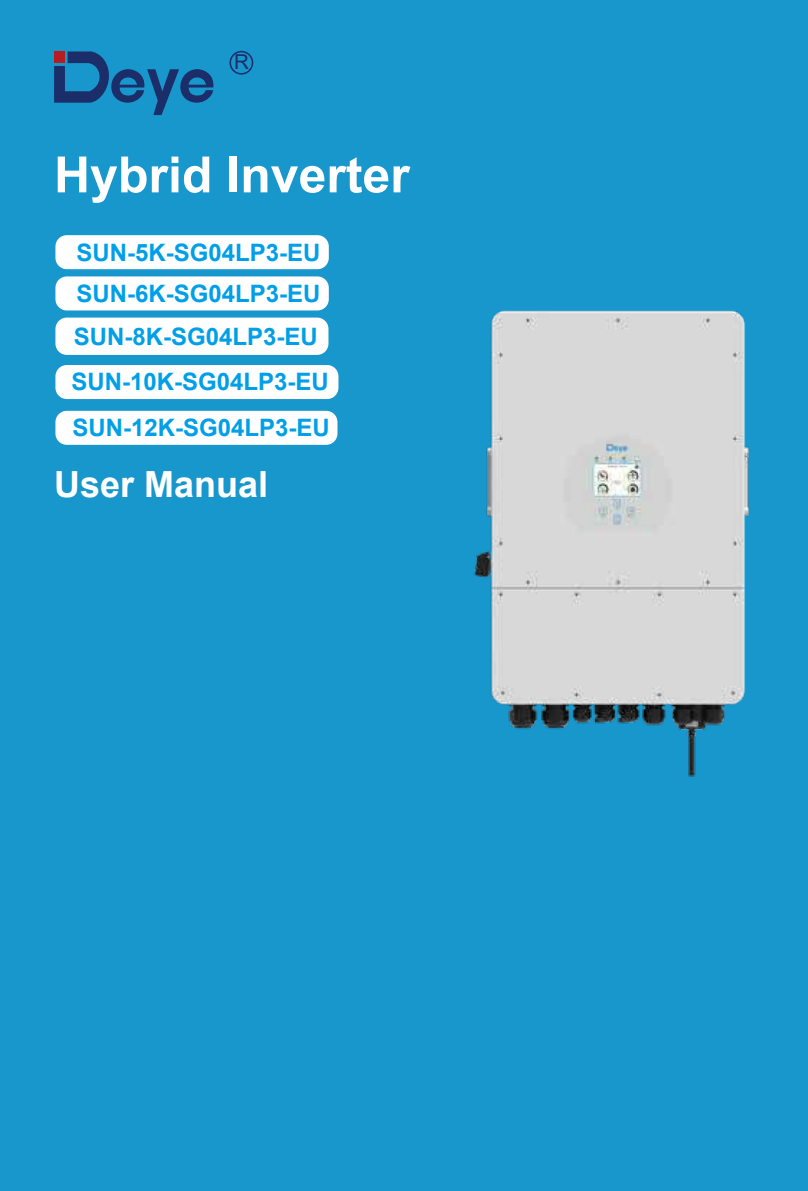
<style>
.page{position:relative;width:808px;height:1191px;background:#1897cd}
.page>*{position:absolute;margin:0;border:0;box-sizing:border-box;transform-origin:0 0}
.t1{font:700 50px "Arial";color:#fff}
.t2{font:700 36px "Arial";color:#fff}
.t3{font:700 24px/45.8px "Arial";color:#009fe8}
.t4{font:20.6px "Arial";color:#1b2e6a}
</style>
<div class="page">
<img style="left:473px;top:310px;width:276px;height:467px">
<div style="left:229px;top:51px;width:24px;height:24px;border:2px solid #1b2e6a;border-radius:50%"></div>
<svg style="left:54px;top:51px;width:160px;height:64px"></svg>
<div style="left:54px;top:52px;width:11px;height:11px;background:#b51d22"></div>
<div style="left:55px;top:317px;width:273px;height:38px;background:#fff;border-radius:11px"></div>
<div style="left:55px;top:276px;width:274px;height:34px;background:#fff;border-radius:11px"></div>
<div style="left:55px;top:235px;width:274px;height:34px;background:#fff;border-radius:11px"></div>
<div style="left:55px;top:365px;width:283px;height:34px;background:#fff;border-radius:11px"></div>
<div style="left:55px;top:411px;width:282px;height:34px;background:#fff;border-radius:11px"></div>
<p class="t4" style="left:234px;top:48px;width:16px">R</p>
<h1 class="t1" style="left:54px;top:139px;width:357px">Hybrid Inverter</h1>
<p class="t3" style="left:76px;top:229px;width:246px">SUN-5K-SG04LP3-EU</p>
<p class="t3" style="left:76px;top:271px;width:246px">SUN-6K-SG04LP3-EU</p>
<p class="t3" style="left:74px;top:313px;width:246px">SUN-8K-SG04LP3-EU</p>
<p class="t3" style="left:71px;top:359px;width:260px">SUN-10K-SG04LP3-EU<br>SUN-12K-SG04LP3-EU</p>
<h2 class="t2" style="left:54px;top:459px;width:216px">User Manual</h2>
</div>
